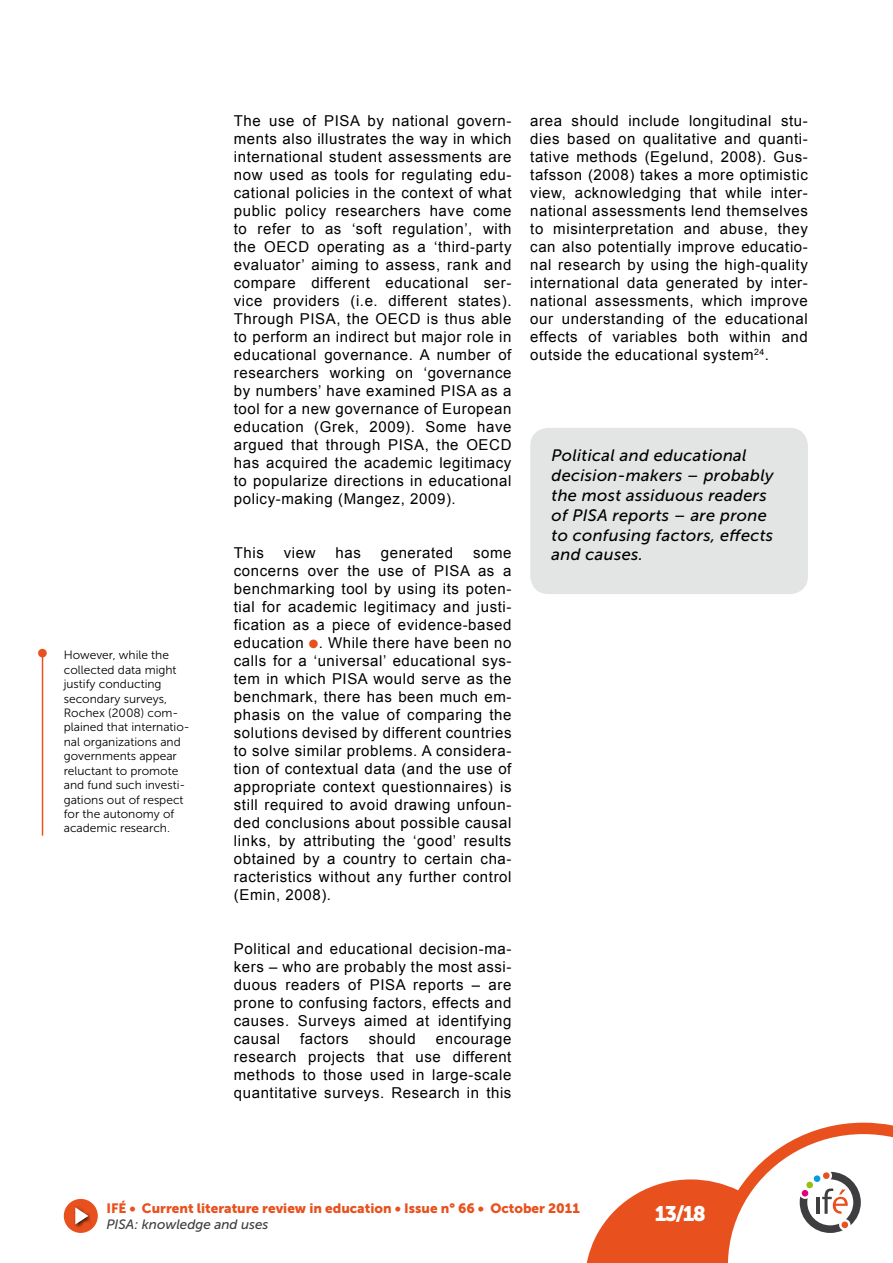
<style>
.page{position:relative;width:893px;height:1263px;background:#fff}
.page>*{position:absolute;margin:0;border:0;box-sizing:border-box;transform-origin:0 0}
.t1{font:21px "Museo Sans 900";color:#fff}
.t2{font:italic 16.5px/19.8px "Museo Sans 500";letter-spacing:.02em;color:#000}
.t3{font:15px/18px "Arial";letter-spacing:.04em;color:#000;text-align:justify}
.t4{font:13.5px "Museo Sans 900";color:#e8511e}
.t5{font:italic 13.5px "Museo Sans 500";color:#3e3d40}
.t6{font:12px/14.4px "Museo Sans 300";color:#000}
.s1{color:#e8511e}
</style>
<div class="page">
<svg style="left:587px;top:1123px;width:306px;height:140px"></svg>
<div style="left:806px;top:1181px;width:7px;height:7px;background:#97bf0d;border-radius:50%"></div>
<div style="left:814px;top:1175px;width:6px;height:7px;background:#009ee0;border-radius:50%"></div>
<div style="left:823px;top:1172px;width:7px;height:7px;background:#e8511e;border-radius:50%"></div>
<div style="left:841px;top:1221px;width:7px;height:7px;background:#e8511e;border-radius:50%"></div>
<div style="left:801px;top:1190px;width:7px;height:7px;background:#e2007a;border-radius:50%"></div>
<div style="left:64px;top:1199px;width:34px;height:34px;background:#e8511e;border-radius:50%"></div>
<div style="left:75px;top:1207px;width:17px;height:21px;background:#000;opacity:.75"></div>
<svg style="left:75px;top:1207px;width:13px;height:17px"></svg>
<div style="left:530px;top:428px;width:278px;height:166px;background:#e3e4e4;border-radius:18px"></div>
<hr style="left:42px;top:657px;width:1px;height:179px;background:#e8511e">
<p class="t6" style="left:64px;top:648px;width:128px">However, while the collected data might justify conducting secondary surveys,<br>Rochex (2008) com&shy;plained that internatio&shy;nal organizations and governments appear reluctant to promote and fund such investi&shy;gations out of respect for the autonomy of academic research.</p>
<p class="t3" style="left:234px;top:112px;width:279px">The use of PISA by national govern&shy;ments also illustrates the way in which international student assessments are now used as tools for regulating edu&shy;cational policies in the context of what public policy researchers have come to refer to as ‘soft regulation’, with the OECD operating as a ‘third-party evaluator’ aiming to assess, rank and compare different educational ser&shy;vice providers (i.e. different states).<br>Through PISA, the OECD is thus able to perform an indirect but major role in educational governance. A number of researchers working on ‘governance by numbers’ have examined PISA as a tool for a new governance of European education (Grek, 2009). Some have argued that through PISA, the OECD has acquired the academic legitimacy to popularize directions in educational policy-making (Mangez, 2009).</p>
<p class="t3" style="left:234px;top:544px;width:32px">This</p>
<p class="t3" style="left:284px;top:544px;width:33px">view</p>
<p class="t3" style="left:336px;top:544px;width:27px">has</p>
<p class="t3" style="left:381px;top:544px;width:74px">generated</p>
<p class="t3" style="left:234px;top:544px;width:279px;text-indent:239px">some concerns over the use of PISA as a benchmarking tool by using its poten&shy;tial for academic legitimacy and justi&shy;fication as a piece of evidence-based education <span class="s1">●</span>. While there have been no calls for a ‘universal’ educational sys&shy;tem in which PISA would serve as the benchmark, there has been much em&shy;phasis on the value of comparing the solutions devised by different countries to solve similar problems. A considera&shy;tion of contextual data (and the use of appropriate context questionnaires) is still required to avoid drawing unfoun&shy;ded conclusions about possible causal links, by attributing the ‘good’ results obtained by a country to certain cha&shy;racteristics without any further control (Emin, 2008).</p>
<p class="t3" style="left:234px;top:940px;width:279px">Political and educational decision-ma&shy;kers – who are probably the most assi&shy;duous readers of PISA reports – are prone to confusing factors, effects and causes. Surveys aimed at identifying causal</p>
<p class="t3" style="left:300px;top:1030px;width:50px">factors</p>
<p class="t3" style="left:369px;top:1030px;width:49px">should</p>
<p class="t3" style="left:234px;top:1030px;width:279px;text-indent:202px">encourage research projects that use different methods to those used in large-scale quantitative surveys. Research in this</p>
<p class="t3" style="left:530px;top:112px;width:279px">area should include longitudinal stu&shy;dies based on qualitative and quanti&shy;tative methods (Egelund, 2008). Gus&shy;tafsson (2008) takes a more optimistic view, acknowledging that while inter&shy;national assessments lend themselves to misinterpretation and abuse, they can also potentially improve educatio&shy;nal research by using the high-quality international data generated by inter&shy;national assessments, which improve our understanding of the educational effects of variables both within and outside the educational system<sup>24</sup>.</p>
<p class="t2" style="left:551px;top:446px;width:223px">Political and educational decision-makers – probably the most assiduous readers of PISA reports – are prone to confusing factors, effects and causes.</p>
<p class="t4" style="left:106px;top:1200px;width:475px">IFÉ • Current literature review in education • Issue n° 66 • October 2011</p>
<p class="t5" style="left:106px;top:1217px;width:164px">PISA: knowledge and uses</p>
<h1 class="t1" style="left:655px;top:1202px;width:53px">13/18</h1>
</div>
